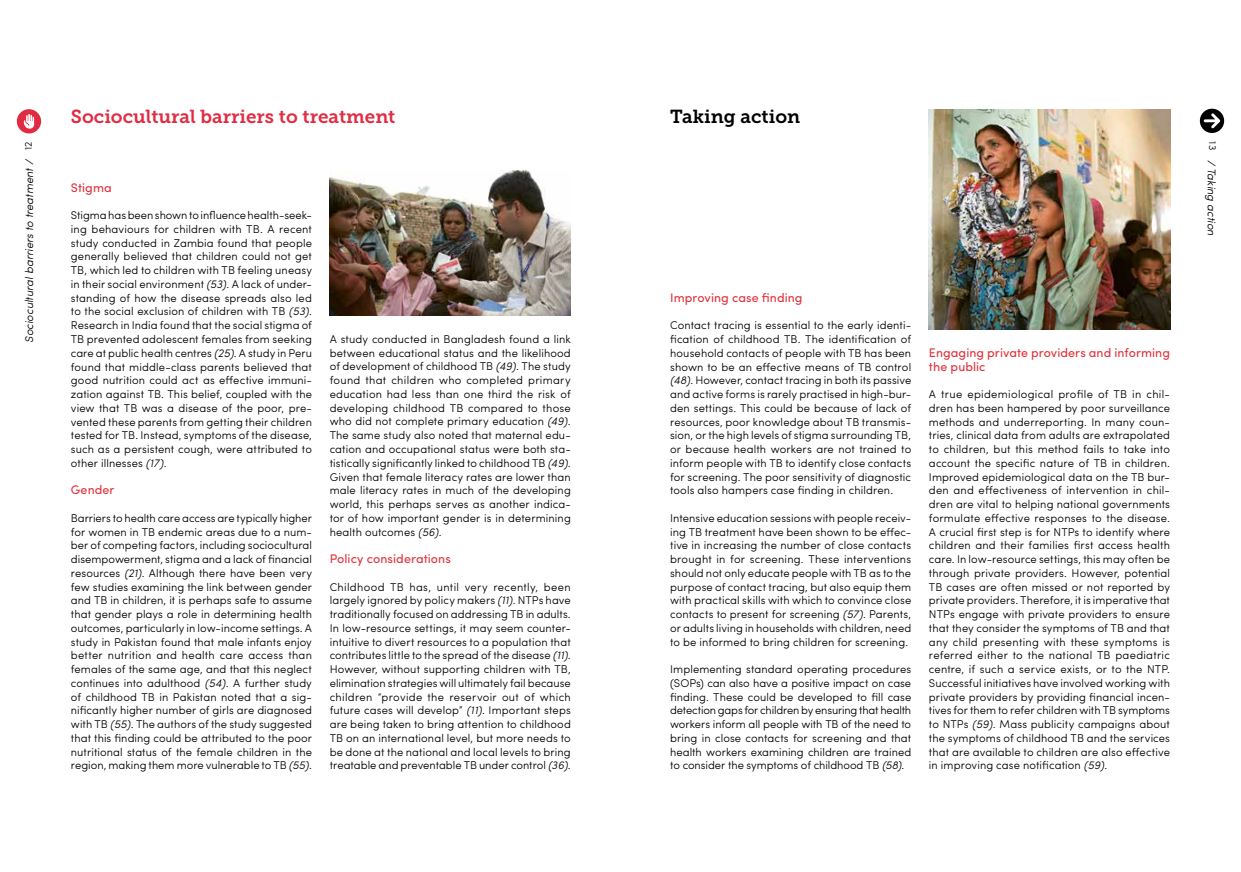
<style>
.page{position:relative;width:1241px;height:872px;background:#fff}
.page>*{position:absolute;margin:0;border:0;box-sizing:border-box;transform-origin:0 0}
.t1{font:18.75px "Museo Slab 700";color:#e02c43}
.t2{font:18.75px "Museo Slab 700";color:#000}
.t3{font:12.5px/13.8px "Sofia Pro";letter-spacing:.005em;color:#e1323b}
.t4{font:300 11.25px/13.8px "Sofia Pro";letter-spacing:.005em;color:#000;text-align:justify}
.t5{font:italic 300 11.25px "Sofia Pro";color:#000}
.t6{font:300 10px "Sofia Pro";color:#000}
.s1{font-style:italic}
</style>
<div class="page">
<div style="left:17px;top:109px;width:24px;height:24px;background:#e02c43;border-radius:50%"></div>
<svg style="left:24px;top:114px;width:10px;height:15px"></svg>
<svg style="left:1199px;top:109px;width:24px;height:24px"></svg>
<svg style="left:1203px;top:113px;width:16px;height:15px"></svg>
<img style="left:928px;top:109px;width:241px;height:220px">
<img style="left:330px;top:170px;width:240px;height:145px">
<p class="t6" style="left:21px;top:150px;width:10px;rotate:-90deg">12</p>
<p class="t5" style="left:21px;top:343px;width:185px;rotate:-90deg">Sociocultural barriers to treatment /</p>
<h1 class="t1" style="left:71px;top:106px;width:326px">Sociocultural barriers to treatment</h1>
<p class="t3" style="left:71px;top:180px;width:42px">Stigma</p>
<p class="t4" style="left:71px;top:208px;width:242px">Stigma has been shown to influence health-seek&shy;ing behaviours for children with TB. A recent study conducted in Zambia found that people generally believed that children could not get TB, which led to children with TB feeling uneasy in their social environment <span class="s1">(53)</span>. A lack of under&shy;standing of how the disease spreads also led to the social exclusion of children with TB <span class="s1">(53)</span>.<br>Research in India found that the social stigma of TB prevented adolescent females from seeking care at public health centres <span class="s1">(25)</span>. A study in Peru found that middle-class parents believed that good nutrition could act as effective immuni&shy;zation against TB. This belief, coupled with the view that TB was a disease of the poor, pre&shy;vented these parents from getting their children tested for TB. Instead, symptoms of the disease, such as a persistent cough, were attributed to other illnesses <span class="s1">(17)</span>.</p>
<p class="t3" style="left:71px;top:482px;width:45px">Gender</p>
<p class="t4" style="left:71px;top:510px;width:242px">Barriers to health care access are typically higher for women in TB endemic areas due to a num&shy;ber of competing factors, including sociocultural disempowerment, stigma and a lack of financial resources <span class="s1">(21)</span>. Although there have been very few studies examining the link between gender and TB in children, it is perhaps safe to assume that gender plays a role in determining health outcomes, particularly in low-income settings. A study in Pakistan found that male infants enjoy better nutrition and health care access than females of the same age, and that this neglect continues into adulthood <span class="s1">(54)</span>. A further study of childhood TB in Pakistan noted that a sig&shy;nificantly higher number of girls are diagnosed with TB <span class="s1">(55)</span>. The authors of the study suggested that this finding could be attributed to the poor nutritional status of the female children in the region, making them more vulnerable to TB <span class="s1">(55)</span>.</p>
<p class="t4" style="left:330px;top:331px;width:242px">A study conducted in Bangladesh found a link between educational status and the likelihood of development of childhood TB <span class="s1">(49).</span> The study found that children who completed primary education had less than one third the risk of developing childhood TB compared to those who did not complete primary education <span class="s1">(49)</span>.<br>The same study also noted that maternal edu&shy;cation and occupational status were both sta&shy;tistically significantly linked to childhood TB <span class="s1">(49)</span>.<br>Given that female literacy rates are lower than male literacy rates in much of the developing world, this perhaps serves as another indica&shy;tor of how important gender is in determining health outcomes <span class="s1">(56)</span>.</p>
<p class="t3" style="left:330px;top:551px;width:123px">Policy considerations</p>
<p class="t4" style="left:330px;top:579px;width:242px">Childhood TB has, until very recently, been largely ignored by policy makers <span class="s1">(11)</span>. NTPs have traditionally focused on addressing TB in adults.<br>In low-resource settings, it may seem counter&shy;intuitive to divert resources to a population that contributes little to the spread of the disease <span class="s1">(11)</span>.<br>However, without supporting children with TB, elimination strategies will ultimately fail because children “provide the reservoir out of which future cases will develop” <span class="s1">(11)</span>. Important steps are being taken to bring attention to childhood TB on an international level, but more needs to be done at the national and local levels to bring treatable and preventable TB under control <span class="s1">(36)</span>.</p>
<h1 class="t2" style="left:670px;top:106px;width:131px">Taking action</h1>
<p class="t3" style="left:670px;top:290px;width:134px">Improving case finding</p>
<p class="t4" style="left:670px;top:318px;width:242px">Contact tracing is essential to the early identi&shy;fication of childhood TB. The identification of household contacts of people with TB has been shown to be an effective means of TB control <span class="s1">(48)</span>. However, contact tracing in both its passive and active forms is rarely practised in high-bur&shy;den settings. This could be because of lack of resources, poor knowledge about TB transmis&shy;sion, or the high levels of stigma surrounding TB, or because health workers are not trained to inform people with TB to identify close contacts for screening. The poor sensitivity of diagnostic tools also hampers case finding in children.</p>
<p class="t4" style="left:670px;top:510px;width:242px">Intensive education sessions with people receiv&shy;ing TB treatment have been shown to be effec&shy;tive in increasing the number of close contacts brought in for screening. These interventions should not only educate people with TB as to the purpose of contact tracing, but also equip them with practical skills with which to convince close contacts to present for screening <span class="s1">(57)</span>. Parents, or adults living in households with children, need to be informed to bring children for screening.</p>
<p class="t4" style="left:670px;top:661px;width:242px">Implementing standard operating procedures (SOPs) can also have a positive impact on case finding. These could be developed to fill case detection gaps for children by ensuring that health workers inform all people with TB of the need to bring in close contacts for screening and that health workers examining children are trained to consider the symptoms of childhood TB <span class="s1">(58)</span>.</p>
<p class="t3" style="left:928px;top:345px;width:242px">Engaging private providers and informing the public</p>
<p class="t4" style="left:928px;top:386px;width:242px">A true epidemiological profile of TB in chil&shy;dren has been hampered by poor surveillance methods and underreporting. In many coun&shy;tries, clinical data from adults are extrapolated to children, but this method fails to take into account the specific nature of TB in children.<br>Improved epidemiological data on the TB bur&shy;den and effectiveness of intervention in chil&shy;dren are vital to helping national governments formulate effective responses to the disease.<br>A crucial first step is for NTPs to identify where children and their families first access health care. In low-resource settings, this may often be through private providers. However, potential TB cases are often missed or not reported by private providers. Therefore, it is imperative that NTPs engage with private providers to ensure that they consider the symptoms of TB and that any child presenting with these symptoms is referred either to the national TB paediatric centre, if such a service exists, or to the NTP.<br>Successful initiatives have involved working with private providers by providing financial incen&shy;tives for them to refer children with TB symptoms to NTPs <span class="s1">(59)</span>. Mass publicity campaigns about the symptoms of childhood TB and the services that are available to children are also effective in improving case notification <span class="s1">(59)</span>.</p>
<p class="t6" style="left:1219px;top:141px;width:10px;rotate:90deg">13</p>
<p class="t5" style="left:1219px;top:160px;width:77px;rotate:90deg">/ Taking action</p>
</div>
